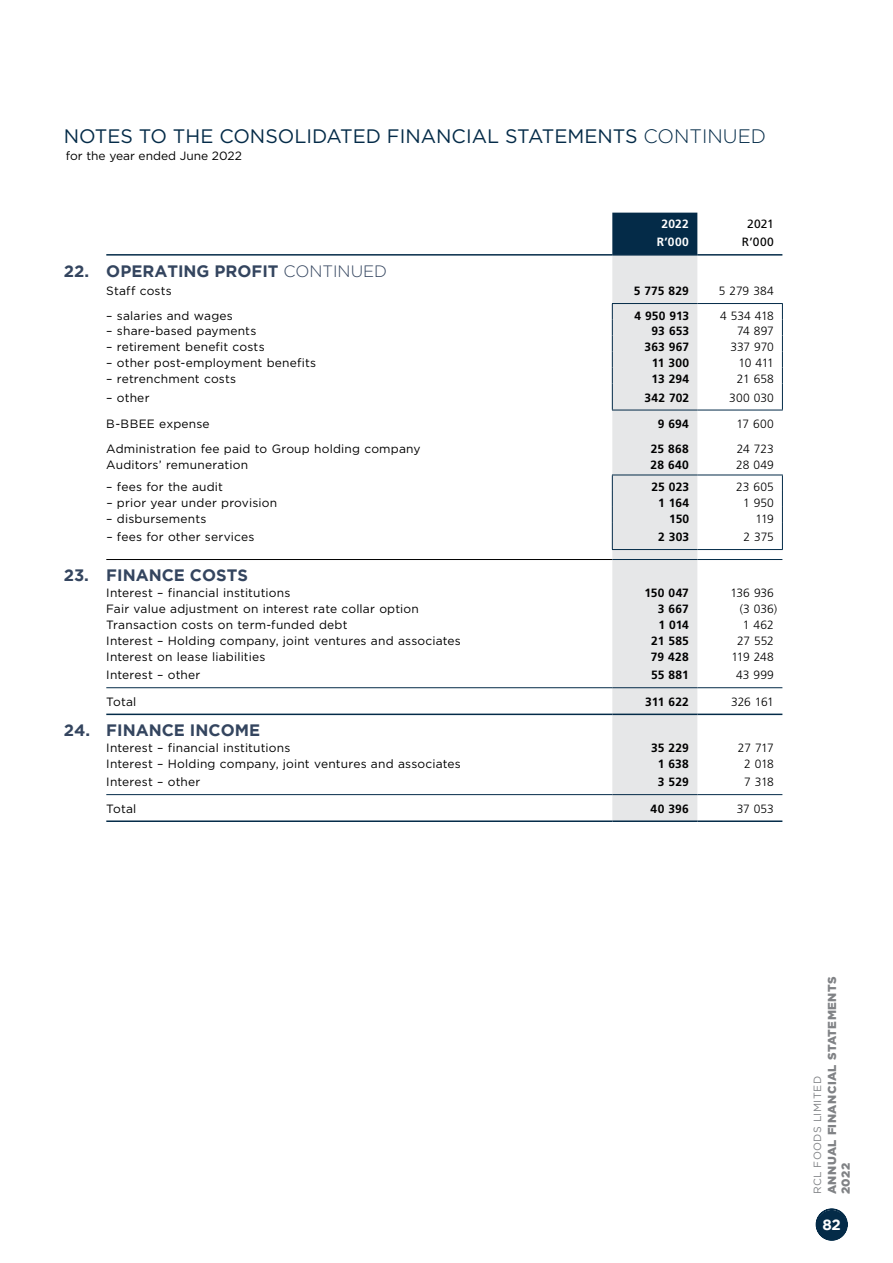
<style>
.page{position:relative;width:893px;height:1263px;background:#fff}
.page>*{position:absolute;margin:0;border:0;box-sizing:border-box;transform-origin:0 0}
.t1{font:19.5px "Gotham";color:#042b48}
.t2{font:700 16.5px "Gotham";color:#34455f}
.t3{font:700 15px "Gotham";color:#fff}
.t4{font:12px "Gotham";letter-spacing:.015em;color:#000}
.t5{font:300 12px "Frutiger LT Std";letter-spacing:-.01em;color:#000}
.t6{font:700 12px "Frutiger LT Std";letter-spacing:.01em;color:#000}
.t7{font:700 12px "Frutiger LT Std";letter-spacing:.02em;color:#fff}
.t8{font:12px "Frutiger LT Std";letter-spacing:.01em;color:#000}
.t9{font:900 11.55px/13.5px "Gotham";letter-spacing:.04em;color:#808285}
.t10{font:10.5px "Gotham";letter-spacing:.04em;color:#808285}
.s1{font-weight:300}
</style>
<div class="page">
<svg style="left:815px;top:1208px;width:33px;height:33px"></svg>
<div style="left:612px;top:213px;width:85px;height:41px;background:#042b48"></div>
<div style="left:612px;top:256px;width:85px;height:564px;background:#e6e7e8"></div>
<hr style="left:612px;top:254px;width:85px;height:2px;background:#042b48">
<hr style="left:697px;top:254px;width:85px;height:2px;background:#042b48">
<hr style="left:106px;top:820px;width:506px;height:2px;background:#042b48">
<hr style="left:612px;top:820px;width:85px;height:2px;background:#042b48">
<hr style="left:697px;top:820px;width:85px;height:2px;background:#042b48">
<hr style="left:106px;top:254px;width:506px;height:2px;background:#042b48">
<hr style="left:612px;top:475px;width:85px;height:1px;background:#042b48">
<hr style="left:697px;top:475px;width:86px;height:1px;background:#042b48">
<svg style="left:612px;top:475px;width:1px;height:74px"></svg>
<svg style="left:782px;top:475px;width:1px;height:74px"></svg>
<hr style="left:612px;top:549px;width:85px;height:1px;background:#042b48">
<hr style="left:697px;top:549px;width:86px;height:1px;background:#042b48">
<hr style="left:106px;top:559px;width:506px;height:1px;background:#000">
<hr style="left:612px;top:559px;width:85px;height:1px;background:#042b48">
<hr style="left:697px;top:559px;width:85px;height:1px;background:#042b48">
<hr style="left:106px;top:687px;width:506px;height:1px;background:#042b48">
<hr style="left:612px;top:687px;width:85px;height:1px;background:#042b48">
<hr style="left:697px;top:687px;width:85px;height:1px;background:#042b48">
<hr style="left:106px;top:794px;width:506px;height:1px;background:#042b48">
<hr style="left:612px;top:794px;width:85px;height:1px;background:#042b48">
<hr style="left:697px;top:794px;width:85px;height:1px;background:#042b48">
<hr style="left:106px;top:714px;width:506px;height:1px;background:#042b48">
<hr style="left:612px;top:714px;width:85px;height:1px;background:#042b48">
<hr style="left:697px;top:714px;width:85px;height:1px;background:#042b48">
<hr style="left:612px;top:303px;width:85px;height:1px;background:#042b48">
<hr style="left:697px;top:303px;width:86px;height:1px;background:#042b48">
<svg style="left:612px;top:304px;width:1px;height:106px"></svg>
<svg style="left:782px;top:304px;width:1px;height:106px"></svg>
<hr style="left:612px;top:410px;width:85px;height:1px;background:#042b48">
<hr style="left:697px;top:410px;width:86px;height:1px;background:#042b48">
<h1 class="t1" style="left:64px;top:124px;width:704px">NOTES TO THE CONSOLIDATED FINANCIAL STATEMENTS <span class="s1">CONTINUED</span></h1>
<p class="t4" style="left:66px;top:148px;width:177px">for the year ended June 2022</p>
<p class="t7" style="left:662px;top:216px;width:29px">2022</p>
<p class="t8" style="left:747px;top:216px;width:28px">2021</p>
<p class="t7" style="left:657px;top:235px;width:34px">R’000</p>
<p class="t8" style="left:742px;top:235px;width:34px">R’000</p>
<h2 class="t2" style="left:64px;top:262px;width:325px">22. OPERATING PROFIT <span class="s1">CONTINUED</span></h2>
<p class="t4" style="left:106px;top:283px;width:67px">Staff costs</p>
<p class="t6" style="left:634px;top:284px;width:57px">5 775 829</p>
<p class="t5" style="left:719px;top:284px;width:56px">5 279 384</p>
<p class="t4" style="left:106px;top:308px;width:128px">– salaries and wages</p>
<p class="t6" style="left:634px;top:308px;width:56px">4 950 913</p>
<p class="t5" style="left:720px;top:309px;width:55px">4 534 418</p>
<p class="t4" style="left:106px;top:324px;width:152px">– share-based payments</p>
<p class="t6" style="left:651px;top:324px;width:39px">93 653</p>
<p class="t5" style="left:737px;top:325px;width:38px">74 897</p>
<p class="t4" style="left:106px;top:339px;width:160px">– retirement benefit costs</p>
<p class="t6" style="left:644px;top:340px;width:46px">363 967</p>
<p class="t5" style="left:730px;top:340px;width:45px">337 970</p>
<p class="t4" style="left:106px;top:355px;width:211px">– other post-employment benefits</p>
<p class="t6" style="left:652px;top:356px;width:39px">11 300</p>
<p class="t5" style="left:739px;top:356px;width:37px">10 411</p>
<p class="t4" style="left:106px;top:371px;width:131px">– retrenchment costs</p>
<p class="t6" style="left:652px;top:372px;width:39px">13 294</p>
<p class="t5" style="left:737px;top:372px;width:38px">21 658</p>
<p class="t4" style="left:106px;top:390px;width:45px">– other</p>
<p class="t6" style="left:644px;top:390px;width:46px">342 702</p>
<p class="t5" style="left:729px;top:391px;width:46px">300 030</p>
<p class="t4" style="left:106px;top:416px;width:105px">B-BBEE expense</p>
<p class="t6" style="left:658px;top:417px;width:33px">9 694</p>
<p class="t5" style="left:737px;top:417px;width:39px">17 600</p>
<p class="t4" style="left:106px;top:441px;width:316px">Administration fee paid to Group holding company</p>
<p class="t6" style="left:651px;top:441px;width:40px">25 868</p>
<p class="t5" style="left:737px;top:442px;width:39px">24 723</p>
<p class="t4" style="left:106px;top:457px;width:143px">Auditors’ remuneration</p>
<p class="t6" style="left:650px;top:457px;width:40px">28 640</p>
<p class="t5" style="left:736px;top:458px;width:39px">28 049</p>
<p class="t4" style="left:106px;top:479px;width:118px">– fees for the audit</p>
<p class="t6" style="left:651px;top:480px;width:39px">25 023</p>
<p class="t5" style="left:736px;top:480px;width:39px">23 605</p>
<p class="t4" style="left:106px;top:495px;width:172px">– prior year under provision</p>
<p class="t6" style="left:658px;top:496px;width:32px">1 164</p>
<p class="t5" style="left:743px;top:496px;width:32px">1 950</p>
<p class="t4" style="left:106px;top:511px;width:102px">– disbursements</p>
<p class="t6" style="left:669px;top:512px;width:22px">150</p>
<p class="t5" style="left:755px;top:512px;width:20px">119</p>
<p class="t4" style="left:106px;top:529px;width:150px">– fees for other services</p>
<p class="t6" style="left:658px;top:530px;width:33px">2 303</p>
<p class="t5" style="left:743px;top:530px;width:32px">2 375</p>
<h2 class="t2" style="left:64px;top:566px;width:186px">23. FINANCE COSTS</h2>
<p class="t4" style="left:106px;top:585px;width:186px">Interest – financial institutions</p>
<p class="t6" style="left:644px;top:586px;width:46px">150 047</p>
<p class="t5" style="left:730px;top:586px;width:45px">136 936</p>
<p class="t4" style="left:106px;top:601px;width:314px">Fair value adjustment on interest rate collar option</p>
<p class="t6" style="left:658px;top:602px;width:32px">3 667</p>
<p class="t5" style="left:740px;top:602px;width:39px">(3 036)</p>
<p class="t4" style="left:106px;top:617px;width:243px">Transaction costs on term-funded debt</p>
<p class="t6" style="left:658px;top:618px;width:32px">1 014</p>
<p class="t5" style="left:743px;top:618px;width:33px">1 462</p>
<p class="t4" style="left:106px;top:633px;width:356px">Interest – Holding company, joint ventures and associates</p>
<p class="t6" style="left:651px;top:634px;width:39px">21 585</p>
<p class="t5" style="left:737px;top:634px;width:38px">27 552</p>
<p class="t4" style="left:106px;top:649px;width:161px">Interest on lease liabilities</p>
<p class="t6" style="left:651px;top:650px;width:40px">79 428</p>
<p class="t5" style="left:731px;top:650px;width:44px">119 248</p>
<p class="t4" style="left:106px;top:667px;width:96px">Interest – other</p>
<p class="t6" style="left:651px;top:668px;width:39px">55 881</p>
<p class="t5" style="left:736px;top:668px;width:39px">43 999</p>
<p class="t4" style="left:106px;top:694px;width:32px">Total</p>
<p class="t6" style="left:645px;top:695px;width:45px">311 622</p>
<p class="t5" style="left:731px;top:695px;width:44px">326 161</p>
<h2 class="t2" style="left:64px;top:721px;width:198px">24. FINANCE INCOME</h2>
<p class="t4" style="left:106px;top:740px;width:186px">Interest – financial institutions</p>
<p class="t6" style="left:651px;top:741px;width:39px">35 229</p>
<p class="t5" style="left:738px;top:741px;width:37px">27 717</p>
<p class="t4" style="left:106px;top:756px;width:356px">Interest – Holding company, joint ventures and associates</p>
<p class="t6" style="left:658px;top:757px;width:33px">1 638</p>
<p class="t5" style="left:744px;top:757px;width:31px">2 018</p>
<p class="t4" style="left:106px;top:774px;width:96px">Interest – other</p>
<p class="t6" style="left:658px;top:775px;width:32px">3 529</p>
<p class="t5" style="left:744px;top:775px;width:31px">7 318</p>
<p class="t4" style="left:106px;top:801px;width:32px">Total</p>
<p class="t6" style="left:651px;top:801px;width:40px">40 396</p>
<p class="t5" style="left:737px;top:802px;width:39px">37 053</p>
<p class="t9" style="left:825px;top:1194px;width:219px;rotate:-90deg">ANNUAL FINANCIAL STATEMENTS<br>2022</p>
<p class="t10" style="left:811px;top:1194px;width:120px;rotate:-90deg">RCL FOODS LIMITED</p>
<p class="t3" style="left:823px;top:1215px;width:20px">82</p>
</div>
